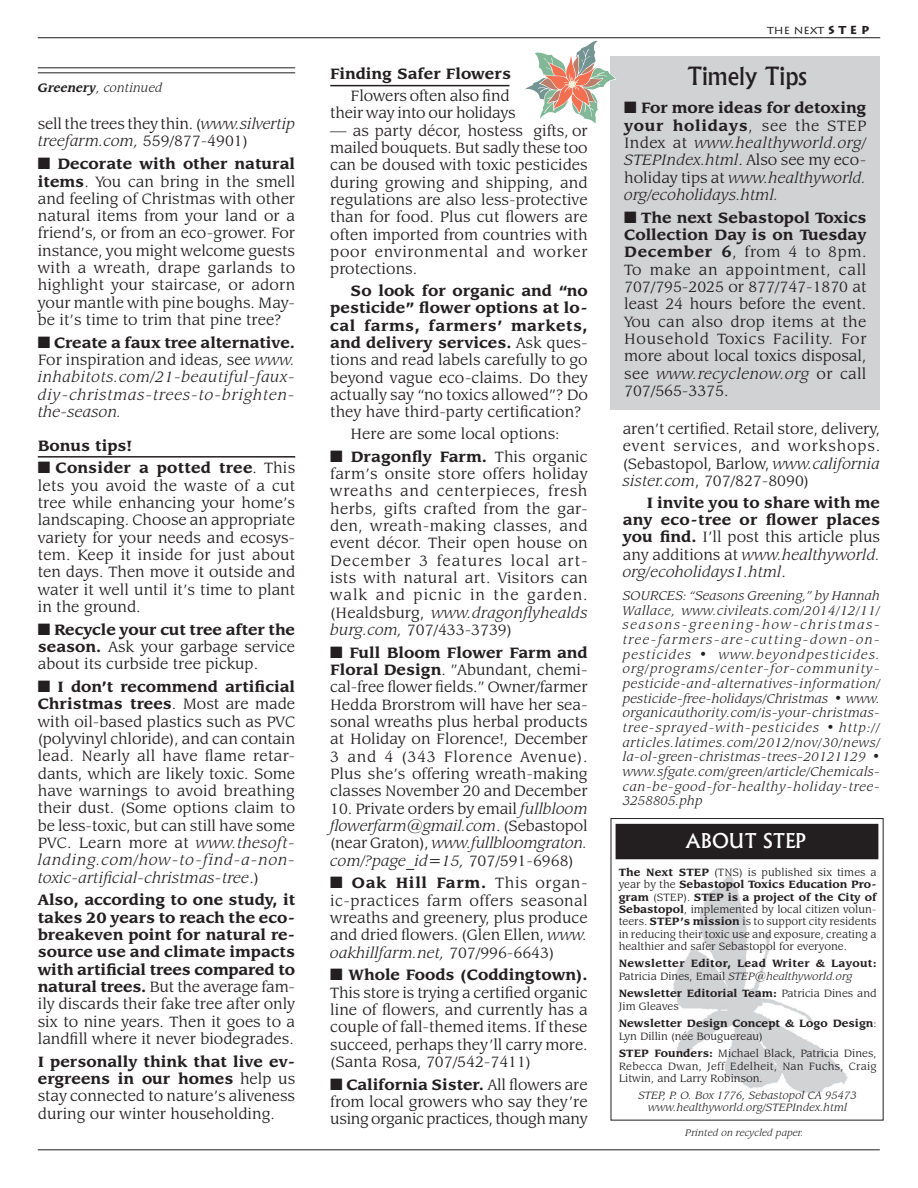
<style>
.page{position:relative;width:918px;height:1188px;background:#fff}
.page>*{position:absolute;margin:0;border:0;box-sizing:border-box;transform-origin:0 0}
.t1{font:500 24px "Albertus";color:#231f20}
.t2{font:500 19.5px "Albertus";color:#fff}
.t3{font:16.5px/17.4px "Leawood IT Cby BT";color:#231f20;text-align:justify}
.t4{font:700 16.5px/17.2px "Leawood IT Cby BT";color:#231f20;text-align:justify}
.t5{font:italic 16.5px/17.4px "Leawood IT Cby BT";color:#231f20;text-align:justify}
.t6{font:italic 13.95px/14.7px "Leawood IT Cby BT";letter-spacing:.04em;color:#231f20;text-align:justify}
.t7{font:italic 13.5px "Leawood IT Cby BT";color:#231f20}
.t8{font:12px "Lithos Pro";color:#231f20}
.t9{font:11.7px/12.3px "Leawood IT Cby BT";color:#231f20;text-align:justify}
.t10{font:700 11.7px/12.3px "Leawood IT Cby BT";letter-spacing:.025em;color:#231f20}
.t11{font:italic 11.7px/12px "Leawood IT Cby BT";color:#231f20;text-align:center}
.t12{font:700 11.7px/12.3px "Leawood IT Cby BT";color:#231f20}
.t13{font:italic 10.5px "Leawood IT Cby BT";color:#231f20}
.s1{font-weight:700}
.s2{font-style:italic}
.s3{font-weight:700;font-style:normal}
.s4{font-style:normal}
.s5{font-weight:400}
.s6{font-weight:700;font-size:13.5px}
.s7{font-weight:400;font-style:italic}
</style>
<div class="page">
<hr style="left:38px;top:37px;width:842px;height:1px;background:#231f20">
<hr style="left:38px;top:1149px;width:842px;height:1px;background:#231f20">
<div style="left:616px;top:824px;width:262px;height:35px;background:#231f20"></div>
<img style="left:673px;top:875px;width:175px;height:219px">
<hr style="left:38px;top:456px;width:257px;height:2px;background:#231f20">
<hr style="left:330px;top:85px;width:180px;height:1px;background:#231f20">
<hr style="left:38px;top:67px;width:257px;height:1px;background:#231f20">
<hr style="left:38px;top:72px;width:257px;height:1px;background:#231f20">
<div style="left:610px;top:56px;width:270px;height:353px;background:#d1d2d4"></div>
<svg style="left:525px;top:40px;width:91px;height:84px"></svg>
<p class="t7" style="left:38px;top:80px;width:126px"><span class="s1">Greenery</span>, continued</p>
<p class="t3" style="left:38px;top:115px;width:259px">sell the trees they thin. (<span class="s2">www.silvertip treefarm.com,</span> 559/877-4901)</p>
<p class="t3" style="left:38px;top:155px;width:259px">■ <span class="s1">Decorate with other natural items</span>. You can bring in the smell and feeling of Christmas with other natural items from your land or a friend’s, or from an eco-grower. For instance, you might welcome guests with a wreath, drape garlands to highlight your staircase, or adorn your mantle with pine boughs. May&shy;be it’s time to trim that pine tree?</p>
<p class="t5" style="left:38px;top:334px;width:259px">■ <span class="s3">Create a faux tree alternative.<br></span><span class="s4">For inspiration and ideas, see</span> www. inhabitots.com/21-beautiful-faux&shy;diy-christmas-trees-to-brighten&shy;the-season.</p>
<p class="t4" style="left:38px;top:437px;width:96px">Bonus tips!</p>
<p class="t3" style="left:38px;top:459px;width:259px">■ <span class="s1">Consider a potted tree</span>. This lets you avoid the waste of a cut tree while enhancing your home’s landscaping. Choose an appropriate variety for your needs and ecosys&shy;tem. Keep it inside for just about ten days. Then move it outside and water it well until it’s time to plant in the ground.</p>
<p class="t3" style="left:38px;top:621px;width:259px">■ <span class="s1">Recycle your cut tree after the season.</span> Ask your garbage service about its curbside tree pickup.</p>
<p class="t3" style="left:38px;top:678px;width:259px">■ <span class="s1">I don’t recommend artificial Christmas trees</span>. Most are made with oil-based plastics such as PVC (polyvinyl chloride), and can contain lead. Nearly all have flame retar&shy;dants, which are likely toxic. Some have warnings to avoid breathing their dust. (Some options claim to be less-toxic, but can still have some PVC. Learn more at <span class="s2">www.thesoft&shy;landing.com/how-to-find-a-non&shy;toxic-artificial-christmas-tree</span>.)</p>
<p class="t4" style="left:38px;top:891px;width:259px">Also, according to one study, it takes 20 years to reach the eco&shy;breakeven point for natural re&shy;source use and climate impacts with artificial trees compared to natural trees. <span class="s5">But the average fam&shy;ily discards their fake tree after only six to nine years. Then it goes to a landfill where it never biodegrades.</span></p>
<p class="t3" style="left:38px;top:1053px;width:259px"><span class="s1">I personally think that live ev&shy;ergreens in our homes</span> help us stay connected to nature’s aliveness during our winter householding.</p>
<p class="t4" style="left:330px;top:65px;width:182px">Finding Safer Flowers</p>
<p class="t3" style="left:330px;top:87px;width:187px;text-indent:20px">Flowers often also find their way into our holidays</p>
<p class="t3" style="left:330px;top:122px;width:259px">— as party décor, hostess gifts, or mailed bouquets. But sadly these too can be doused with toxic pesticides during growing and shipping, and regulations are also less-protective than for food. Plus cut flowers are often imported from countries with poor environmental and worker protections.</p>
<p class="t3" style="left:330px;top:282px;width:259px;text-indent:20px"><span class="s1">So look for organic and “no pesticide” flower options at lo&shy;cal farms, farmers’ markets, and delivery services.</span> Ask ques&shy;tions and read labels carefully to go beyond vague eco-claims. Do they actually say “no toxics allowed”? Do they have third-party certification?</p>
<p class="t3" style="left:351px;top:425px;width:211px">Here are some local options:</p>
<p class="t3" style="left:330px;top:448px;width:259px">■ <span class="s1">Dragonfly Farm.</span> This organic farm’s onsite store offers holiday wreaths and centerpieces, fresh herbs, gifts crafted from the gar&shy;den, wreath-making classes, and event décor. Their open house on December 3 features local art&shy;ists with natural art. Visitors can walk and picnic in the garden. (Healdsburg, <span class="s2">www.dragonflyhealds burg.com,</span> 707/433-3739)</p>
<p class="t3" style="left:330px;top:644px;width:259px">■ <span class="s1">Full Bloom Flower Farm and Floral Design</span>. ”Abundant, chemi&shy;cal-free flower fields.” Owner/farmer Hedda Brorstrom will have her sea&shy;sonal wreaths plus herbal products at Holiday on Florence!, December 3 and 4 (343 Florence Avenue).<br>Plus she’s offering wreath-making classes November 20 and December</p>
<p class="t5" style="left:330px;top:800px;width:259px"><span class="s4">10. Private orders by email</span> fullbloom flowerfarm@gmail.com<span class="s4">. (Sebastopol (near Graton),</span> www.fullbloomgraton. com/?page_id=15, <span class="s4">707/591-6968)</span></p>
<p class="t3" style="left:330px;top:874px;width:259px">■ <span class="s1">Oak Hill Farm.</span> This organ&shy;ic-practices farm offers seasonal wreaths and greenery, plus produce and dried flowers. (Glen Ellen, <span class="s2">www. oakhillfarm.net,</span> 707/996-6643)</p>
<p class="t3" style="left:330px;top:966px;width:259px">■ <span class="s1">Whole Foods (Coddingtown).<br></span>This store is trying a certified organic line of flowers, and currently has a couple of fall-themed items. If these succeed, perhaps they’ll carry more. (Santa Rosa, 707/542-7411)</p>
<p class="t3" style="left:330px;top:1076px;width:259px">■ <span class="s1">California Sister.</span> All flowers are from local growers who say they’re using organic practices, though many</p>
<p class="t8" style="left:767px;top:23px;width:104px">THE NEXT <span class="s6">s t e p</span></p>
<h1 class="t1" style="left:687px;top:62px;width:121px">Timely Tips</h1>
<p class="t5" style="left:624px;top:99px;width:244px">■ <span class="s3">For more ideas for detoxing your holidays</span><span class="s4">, see the STEP Index at</span> www.healthyworld.org/ STEPIndex.html<span class="s4">. Also see my eco&shy;holiday tips at</span> www.healthyworld. org/ecoholidays.html.</p>
<p class="t3" style="left:624px;top:209px;width:244px">■ <span class="s1">The next Sebastopol Toxics Collection Day is on Tuesday December 6</span>, from 4 to 8pm.<br>To make an appointment, call 707/795-2025 or 877/747-1870 at least 24 hours before the event.<br>You can also drop items at the Household Toxics Facility. For more about local toxics disposal, see <span class="s2">www.recyclenow.org</span> or call 707/565-3375.</p>
<p class="t3" style="left:623px;top:420px;width:259px">aren’t certified. Retail store, delivery, event services, and workshops. (Sebastopol, Barlow, <span class="s2">www.california sister.com</span>, 707/827-8090)</p>
<p class="t4" style="left:623px;top:493px;width:259px;text-indent:24px">I invite you to share with me any eco-tree or flower places you find. <span class="s5">I’ll post this article plus any additions at</span> <span class="s7">www.healthyworld. org/ecoholidays1.html</span><span class="s5">.</span></p>
<p class="t6" style="left:623px;top:588px;width:259px">SOURCES: “Seasons Greening,” by Hannah Wallace, www.civileats.com/2014/12/11/ seasons-greening-how-christmas&shy;tree-farmers-are-cutting-down-on&shy;pesticides • www.beyondpesticides. org/programs/center-for-community&shy;pesticide-and-alternatives-information/ pesticide-free-holidays/Christmas • www. organicauthority.com/is-your-christmas&shy;tree-sprayed-with-pesticides • http:// articles.latimes.com/2012/nov/30/news/ la-ol-green-christmas-trees-20121129 • www.sfgate.com/green/article/Chemicals&shy;can-be-good-for-healthy-holiday-tree-3258805.php</p>
<p class="t2" style="left:685px;top:828px;width:122px">ABOUT STEP</p>
<p class="t9" style="left:619px;top:866px;width:260px"><span class="s1">The Next STEP</span> (TNS) is published six times a year by the <span class="s1">Sebastopol Toxics Education Pro&shy;gram</span> (STEP). <span class="s1">STEP is a project of the City of Sebastopol</span>, implemented by local citizen volun&shy;teers. <span class="s1">STEP’s mission</span> is to support city residents in reducing their toxic use and exposure, creating a healthier and safer Sebastopol for everyone.</p>
<p class="t10" style="left:619px;top:957px;width:260px">Newsletter Editor, Lead Writer &amp; Layout:<br><span class="s5">Patricia Dines, Email</span> <span class="s7">STEP@healthyworld.org</span></p>
<p class="t9" style="left:619px;top:988px;width:259px"><span class="s1">Newsletter Editorial Team:</span> Patricia Dines and<br>Jim Gleaves</p>
<p class="t12" style="left:619px;top:1017px;width:259px">Newsletter Design Concept &amp; Logo Design<span class="s5">:<br>Lyn Dillin (née Bouguereau)</span></p>
<p class="t9" style="left:619px;top:1047px;width:260px"><span class="s1">STEP Founders:</span> Michael Black, Patricia Dines, Rebecca Dwan, Jeff Edelheit, Nan Fuchs, Craig Litwin, and Larry Robinson.</p>
<p class="t11" style="left:638px;top:1089px;width:220px">STEP, P. O. Box 1776, Sebastopol CA 95473 www.healthyworld.org/STEPIndex.html</p>
<p class="t13" style="left:685px;top:1126px;width:120px">Printed on recycled paper.</p>
</div>
